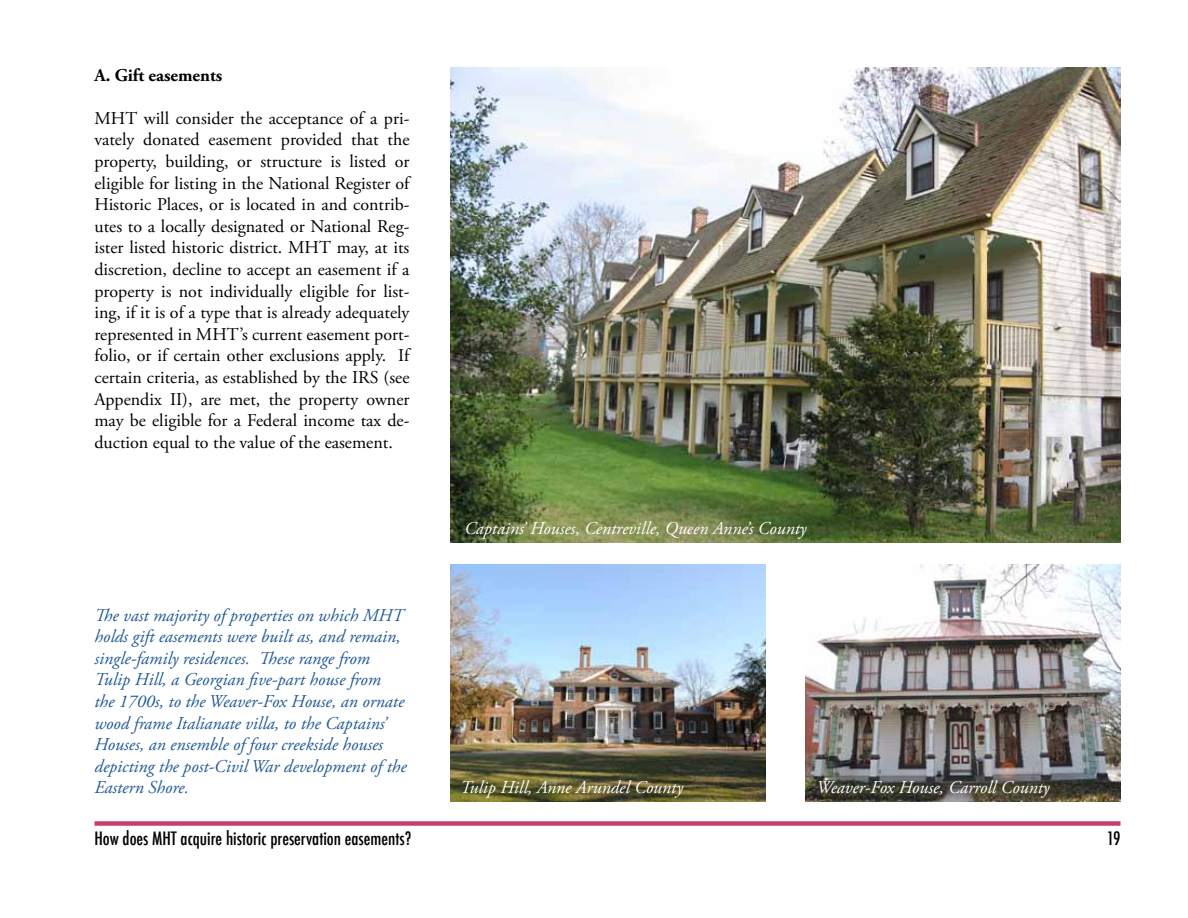
<style>
.page{position:relative;width:1188px;height:918px;background:#fff}
.page>*{position:absolute;margin:0;border:0;box-sizing:border-box;transform-origin:0 0}
.t1{font:18px/21.6px "Adobe Garamond Pro";color:#000;text-align:justify}
.t2{font:italic 18px/21.6px "Adobe Garamond Pro";color:#215996}
.t3{font:italic 18px "Adobe Garamond Pro";color:#fff}
.t4{font:500 condensed 18px "Futura";color:#000}
.t5{font:700 18px "Adobe Garamond Pro";color:#000}
</style>
<div class="page">
<div style="left:94px;top:821px;width:1026px;height:5px;background:#c83f6e"></div>
<img style="left:450px;top:68px;width:670px;height:475px">
<img style="left:450px;top:564px;width:315px;height:238px">
<img style="left:806px;top:564px;width:314px;height:238px">
<p class="t5" style="left:94px;top:64px;width:129px">A. Gift easements</p>
<p class="t1" style="left:94px;top:108px;width:317px">MHT will consider the acceptance of a pri&shy;vately donated easement provided that the property, building, or structure is listed or eligible for listing in the National Register of Historic Places, or is located in and contrib&shy;utes to a locally designated or National Reg&shy;ister listed historic district. MHT may, at its discretion, decline to accept an easement if a property is not individually eligible for list&shy;ing, if it is of a type that is already adequately represented in MHT’s current easement port&shy;folio, or if certain other exclusions apply. If certain criteria, as established by the IRS (see Appendix II), are met, the property owner may be eligible for a Federal income tax de&shy;duction equal to the value of the easement.</p>
<p class="t2" style="left:94px;top:605px;width:314px">The vast majority of properties on which MHT holds gift easements were built as, and remain, single-family residences. These range from Tulip Hill, a Georgian five-part house from<br>the 1700s, to the Weaver-Fox House, an ornate wood frame Italianate villa, to the Captains’ Houses, an ensemble of four creekside houses depicting the post-Civil War development of the Eastern Shore.</p>
<p class="t3" style="left:464px;top:518px;width:344px">Captains’ Houses, Centreville, Queen Anne’s County</p>
<p class="t3" style="left:460px;top:777px;width:224px">Tulip Hill, Anne Arundel County</p>
<p class="t3" style="left:816px;top:777px;width:234px">Weaver-Fox House, Carroll County</p>
<p class="t4" style="left:94px;top:827px;width:318px">How does MHT acquire historic preservation easements?</p>
<p class="t4" style="left:1107px;top:827px;width:15px">19</p>
</div>
